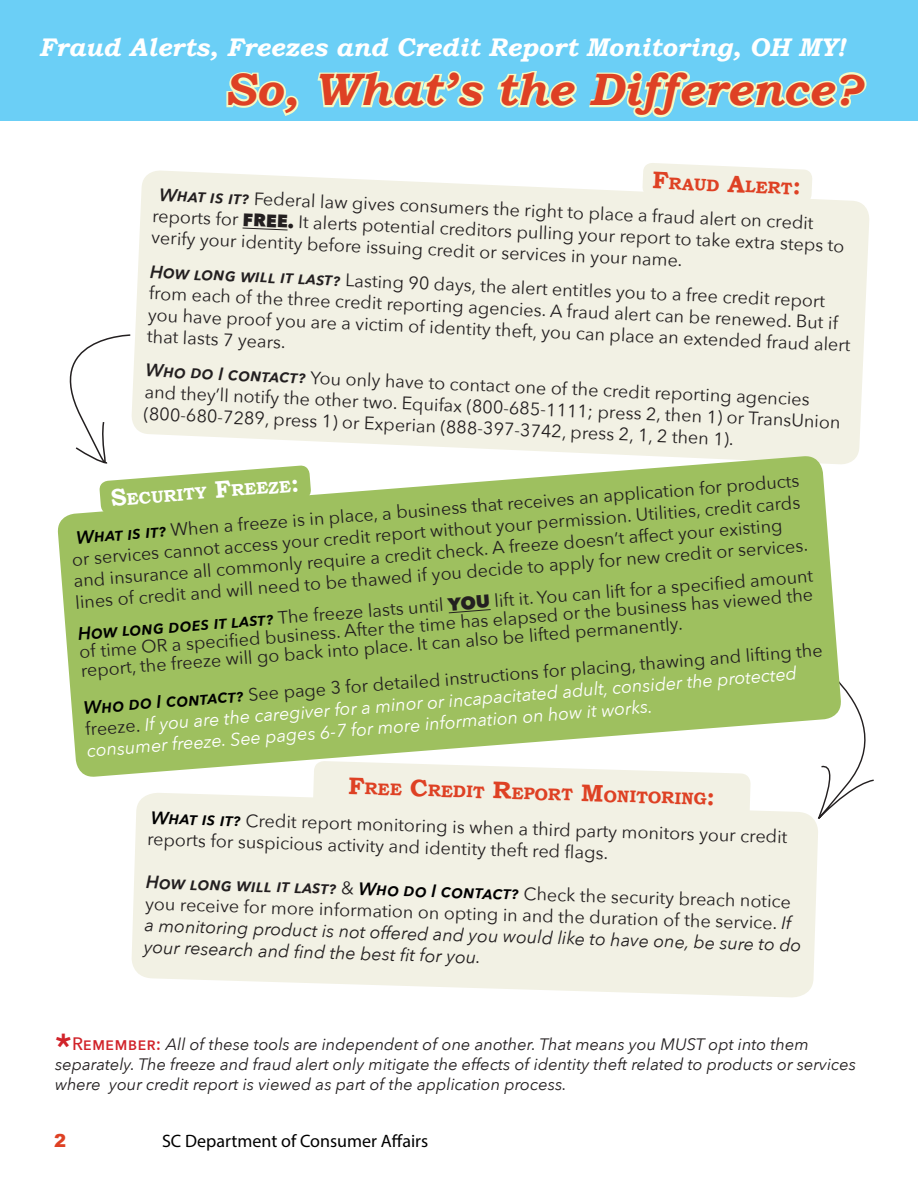
<style>
.page{position:relative;width:918px;height:1188px;background:#fff}
.page>*{position:absolute;margin:0;border:0;box-sizing:border-box;transform-origin:0 0}
.t1{font:italic 700 45.3px "Bookman Old Style";color:#de4124}
.t2{font:italic 700 25.5px "Bookman Old Style";color:#fff}
.t3{font:18px/21px "Avenir Next";color:#231f20}
.t4{font:italic 18px/22px "Avenir Next";color:#231f20}
.t5{font:italic 18px/22.4px "Avenir Next";color:#fff}
.t6{font:18px "Myriad Pro";color:#000}
.t7{font:900 18px "Arial";color:#de4124}
.t8{font:700 16.8px "Bookman Old Style";color:#de4124}
.t9{font:700 16.8px "Bookman Old Style";color:#fff}
.t10{font:italic 16.5px/19.8px "Avenir Next";color:#231f20}
.s1{font-size:24px}
.s2{font-weight:600;font-style:italic}
.s3{font-weight:800}
.s4{font-weight:600;font-style:italic;color:#000}
.s5{font-weight:600;color:#000}
.s6{font-style:normal;color:#231f20}
.s7{font-weight:600}
.s8{font-style:normal}
.s9{font-weight:500;font-style:normal;font-size:37.5px;color:#d1232a}
.s10{font-weight:500;font-style:normal;font-size:18px;color:#d1232a}
</style>
<div class="page">
<div style="left:135px;top:170px;width:734px;height:294px;background:#f2f1e4"></div>
<svg style="left:242px;top:227px;width:46px;height:4px"></svg>
<svg style="left:642px;top:163px;width:171px;height:40px;background:#f3f2e6"></svg>
<div style="left:0;top:1px;width:918px;height:120px;background:#6bcff6"></div>
<svg style="left:819px;top:685px;width:55px;height:134px"></svg>
<svg style="left:226px;top:72px;width:73px;height:44px"></svg>
<svg style="left:315px;top:0;width:173px;height:108px"></svg>
<svg style="left:497px;top:71px;width:80px;height:37px"></svg>
<svg style="left:589px;top:71px;width:278px;height:47px"></svg>
<svg style="left:132px;top:793px;width:687px;height:205px;background:#f2f2e6"></svg>
<div style="left:313px;top:778px;width:438px;height:43px;background:#f2f1e4"></div>
<svg style="left:57px;top:455px;width:785px;height:323px;background:#adca78"></svg>
<svg style="left:448px;top:609px;width:44px;height:5px"></svg>
<svg style="left:57px;top:334px;width:255px;height:181px"></svg>
<p class="t2" style="left:39px;top:29px;width:808px">Fraud Alerts, Freezes and Credit Report Monitoring, OH MY!</p>
<p class="t1" style="left:224px;top:57px;width:639px">So, What’s the Difference?</p>
<p class="t8" style="left:653px;top:171px;width:150px;rotate:2deg"><span class="s1">F</span>raud <span class="s1">A</span>lert<span class="s1">:</span></p>
<p class="t3" style="left:153px;top:186px;width:695px;text-indent:6px;rotate:2deg"><sup>What</sup> <sup>is</sup> <span class="s2">it?</span> Federal law gives consumers the right to place a fraud alert on credit reports for <span class="s3">FREE.</span> It alerts potential creditors pulling your report to take extra steps to verify your identity before issuing credit or services in your name.</p>
<p class="t3" style="left:150px;top:264px;width:704px;rotate:2deg"><sup>How</sup> <sup>long</sup> <sup>wil</sup> <sup>l</sup> <span class="s2">it l ast?</span> Lasting 90 days, the alert entitles you to a free credit report from each of the three credit reporting agencies. A fraud alert can be renewed. But if you have proof you are a victim of identity theft, you can place an extended fraud alert</p>
<p class="t3" style="left:147px;top:325px;width:140px;rotate:2deg">that lasts 7 years.</p>
<p class="t3" style="left:145px;top:363px;width:698px;rotate:2deg"><sup>Who</sup> <sup>do</sup> <sup>I</sup> <sup>cont</sup><span class="s2">act?</span> You only have to contact one of the credit reporting agencies and they’ll notify the other two. Equifax (800-685-1111; press 2, then 1) or TransUnion (800-680-7289, press 1) or Experian (888-397-3742, press 2, 1, 2 then 1).</p>
<p class="t3" style="left:70px;top:522px;width:737px;line-height:21.8px;text-indent:6px;rotate:-4deg"><span class="s4">What is it?</span> When a freeze is in place, a business that receives an application for products or services cannot access your credit report without your permission. Utilities, credit cards and insurance all commonly require a credit check. A freeze doesn’t affect your existing lines of credit and will need to be thawed if you decide to apply for new credit or services.</p>
<p class="t9" style="left:110px;top:487px;width:190px;rotate:-4deg"><span class="s1">S</span>ec urity <span class="s1">F</span>reeze<span class="s1">:</span></p>
<p class="t3" style="left:77px;top:619px;width:739px;line-height:19.4px;text-align:justify;rotate:-4deg"><span class="s4">How long does it l ast?</span> The freeze lasts until <span class="s3">YOU</span> lift it. You can lift for a specifi ed amount of time OR a specifi ed business. After the time has elapsed or the business has viewed the report, the freeze will go back into place. It can also be lifted permanently.</p>
<p class="t5" style="left:83px;top:692px;width:743px;rotate:-4deg"><span class="s5">Who do I contact?</span> <span class="s6">See page 3 for detailed instructions for placing, thawing and lifting the freeze.</span> If you are the caregiver for a minor or incapacitated adult, consider the protected consumer freeze. See pages 6-7 for more information on how it works.</p>
<p class="t8" style="left:349px;top:775px;width:368px;rotate:2deg"><span class="s1">F</span>ree <span class="s1">C</span>redit <span class="s1">R</span>eport <span class="s1">M</span>onitoring<span class="s1">:</span></p>
<p class="t3" style="left:149px;top:804px;width:641px;line-height:22.2px;rotate:2deg"><span class="s4">What is it?</span> Credit report monitoring is when a third party monitors your credit reports for suspicious activity and identity theft red fl ags.</p>
<p class="t4" style="left:147px;top:868px;width:659px;rotate:2deg"><span class="s7">How long wil l it l ast?</span> <span class="s8">&amp;</span> <span class="s5">Who do I contact?</span> <span class="s8">Check the security breach notice you receive for more information on opting in and the duration of the service.</span> If a monitoring product is not offered and you would like to have one, be sure to do your research and find the best fit for you.</p>
<p class="t10" style="left:55px;top:1034px;width:803px"><span class="s9">*</span><span class="s10">Remember:</span> All of these tools are independent of one another. That means you MUST opt into them separately. The freeze and fraud alert only mitigate the effects of identity theft related to products or services where your credit report is viewed as part of the application process.</p>
<p class="t7" style="left:54px;top:1127px;width:14px">2</p>
<p class="t6" style="left:162px;top:1129px;width:268px">SC Department of Consumer Affairs</p>
</div>
